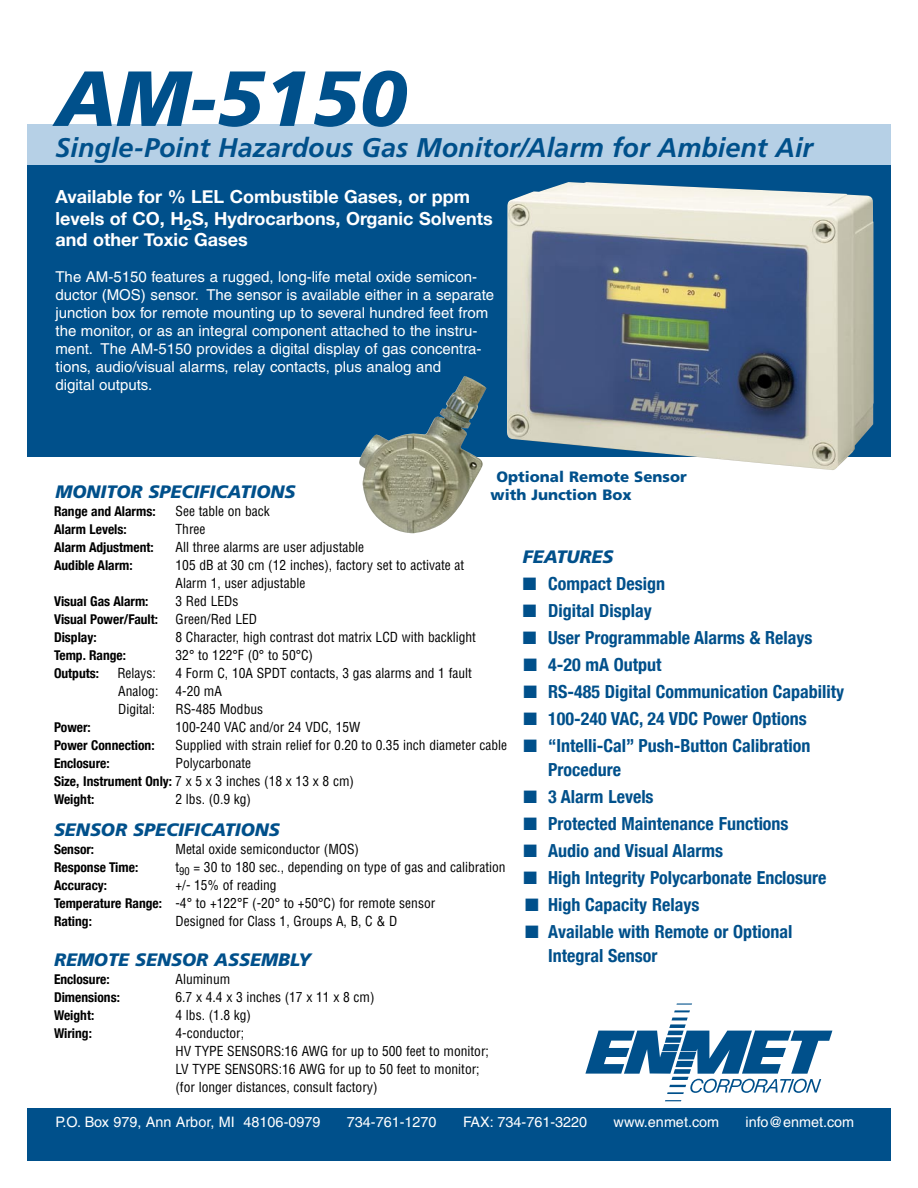
<style>
.page{position:relative;width:918px;height:1188px;background:#fff}
.page>*{position:absolute;margin:0;border:0;box-sizing:border-box;transform-origin:0 0}
.t1{font:italic 900 78px "Frutiger";color:#00508b}
.t2{font:italic 700 27px "Frutiger";color:#00508b}
.t3{font:700 condensed 18px/24px "Helvetica Neue";color:#00508b}
.t4{font:700 18px/21.6px "Helvetica Neue";color:#fff}
.t5{font:italic 900 18px "Frutiger";color:#00508b}
.t6{font:15px/18px "Helvetica";color:#fff}
.t7{font:900 15px/18px "Frutiger";color:#00508b}
.t8{font:14.4px "Helvetica";color:#fff}
.t9{font:condensed 13.5px/18px "Helvetica";color:#000}
.t10{font:700 condensed 13.5px "Helvetica Neue";color:#000}
.s1{font-family:"Helvetica Neue";font-weight:700}
</style>
<div class="page">
<svg style="left:665px;top:1100px;width:16px;height:1px"></svg>
<svg style="left:585px;top:1018px;width:247px;height:76px"></svg>
<svg style="left:674px;top:1004px;width:18px;height:8px"></svg>
<div style="left:27px;top:1108px;width:864px;height:53px;background:#00508b"></div>
<div style="left:27px;top:162px;width:864px;height:294px;background:#00508b"></div>
<div style="left:27px;top:125px;width:864px;height:40px;background:#b6d0e6"></div>
<img style="left:507px;top:182px;width:367px;height:288px">
<img style="left:358px;top:376px;width:129px;height:157px">
<h1 class="t1" style="left:56px;top:52px;width:353px">AM-5150</h1>
<h2 class="t2" style="left:56px;top:132px;width:759px">Single-Point Hazardous Gas Monitor/Alarm for Ambient Air</h2>
<h3 class="t4" style="left:56px;top:186px;width:439px">Available for % LEL Combustible Gases, or ppm levels of CO, H<sub>2</sub>S, Hydrocarbons, Organic Solvents and other Toxic Gases</h3>
<p class="t6" style="left:56px;top:268px;width:440px">The AM-5150 features a rugged, long-life metal oxide semicon&shy;ductor (MOS) sensor. The sensor is available either in a separate junction box for remote mounting up to several hundred feet from the monitor, or as an integral component attached to the instru&shy;ment. The AM-5150 provides a digital display of gas concentra&shy;tions, audio/visual alarms, relay contacts, plus analog and<br>digital outputs.</p>
<h3 class="t5" style="left:56px;top:481px;width:241px">MONITOR SPECIFICATIONS</h3>
<p class="t7" style="left:491px;top:467px;width:198px;text-indent:6px">Optional Remote Sensor with Junction Box</p>
<p class="t10" style="left:54px;top:503px;width:103px">Range and Alarms:</p>
<p class="t9" style="left:176px;top:502px;width:96px">See table on back</p>
<p class="t10" style="left:54px;top:521px;width:74px">Alarm Levels:</p>
<p class="t9" style="left:176px;top:520px;width:31px">Three</p>
<p class="t10" style="left:54px;top:539px;width:101px">Alarm Adjustment:</p>
<p class="t9" style="left:176px;top:538px;width:190px">All three alarms are user adjustable</p>
<p class="t10" style="left:54px;top:557px;width:80px">Audible Alarm:</p>
<p class="t9" style="left:176px;top:556px;width:290px">105 dB at 30 cm (12 inches), factory set to activate at<br>Alarm 1, user adjustable</p>
<p class="t10" style="left:54px;top:593px;width:96px">Visual Gas Alarm:</p>
<p class="t9" style="left:176px;top:592px;width:64px">3 Red LEDs</p>
<p class="t10" style="left:54px;top:611px;width:106px">Visual Power/Fault:</p>
<p class="t9" style="left:176px;top:610px;width:83px">Green/Red LED</p>
<p class="t10" style="left:54px;top:629px;width:44px">Display:</p>
<p class="t9" style="left:176px;top:628px;width:302px">8 Character, high contrast dot matrix LCD with backlight</p>
<p class="t10" style="left:54px;top:647px;width:74px">Temp. Range:</p>
<p class="t9" style="left:176px;top:646px;width:139px">32° to 122°F (0° to 50°C)</p>
<p class="t10" style="left:54px;top:665px;width:46px">Outputs:</p>
<p class="t9" style="left:117px;top:664px;width:40px">Relays:</p>
<p class="t9" style="left:175px;top:664px;width:298px">4 Form C, 10A SPDT contacts, 3 gas alarms and 1 fault</p>
<p class="t9" style="left:118px;top:682px;width:42px">Analog:</p>
<p class="t9" style="left:176px;top:682px;width:48px">4-20 mA</p>
<p class="t9" style="left:118px;top:700px;width:39px">Digital:</p>
<p class="t9" style="left:176px;top:700px;width:89px">RS-485 Modbus</p>
<p class="t10" style="left:54px;top:719px;width:38px">Power:</p>
<p class="t9" style="left:176px;top:718px;width:186px">100-240 VAC and/or 24 VDC, 15W</p>
<p class="t10" style="left:54px;top:737px;width:102px">Power Connection:</p>
<p class="t9" style="left:176px;top:736px;width:333px">Supplied with strain relief for 0.20 to 0.35 inch diameter cable</p>
<p class="t10" style="left:54px;top:755px;width:57px">Enclosure:</p>
<h3 class="t5" style="left:523px;top:546px;width:92px">FEATURES</h3>
<h3 class="t3" style="left:523px;top:572px;width:144px">■ Compact Design</h3>
<h3 class="t3" style="left:523px;top:599px;width:131px">■ Digital Display</h3>
<h3 class="t3" style="left:523px;top:626px;width:291px">■ User Programmable Alarms &amp; Relays</h3>
<h3 class="t3" style="left:524px;top:653px;width:140px">■ 4-20 mA Output</h3>
<h3 class="t3" style="left:524px;top:680px;width:322px">■ RS-485 Digital Communication Capability</h3>
<h3 class="t3" style="left:524px;top:707px;width:285px">■ 100-240 VAC, 24 VDC Power Options</h3>
<h3 class="t3" style="left:548px;top:734px;width:264px;text-indent:-25px">■ “Intelli-Cal” Push-Button Calibration<br>Procedure</h3>
<h3 class="t3" style="left:524px;top:785px;width:132px">■ 3 Alarm Levels</h3>
<h3 class="t3" style="left:524px;top:812px;width:267px">■ Protected Maintenance Functions</h3>
<h3 class="t3" style="left:524px;top:839px;width:201px">■ Audio and Visual Alarms</h3>
<h3 class="t3" style="left:524px;top:866px;width:305px">■ High Integrity Polycarbonate Enclosure</h3>
<h3 class="t3" style="left:525px;top:893px;width:176px">■ High Capacity Relays</h3>
<h3 class="t3" style="left:548px;top:920px;width:246px;text-indent:-23px">■ Available with Remote or Optional<br>Integral Sensor</h3>
<p class="t9" style="left:54px;top:754px;width:302px;text-indent:122px">Polycarbonate<br><span class="s1">Size, Instrument Only:</span> 7 x 5 x 3 inches (18 x 13 x 8 cm)</p>
<p class="t10" style="left:54px;top:791px;width:42px">Weight:</p>
<p class="t9" style="left:176px;top:790px;width:77px">2 lbs. (0.9 kg)</p>
<h3 class="t5" style="left:54px;top:819px;width:227px">SENSOR SPECIFICATIONS</h3>
<p class="t10" style="left:54px;top:841px;width:42px">Sensor:</p>
<p class="t9" style="left:176px;top:840px;width:185px">Metal oxide semiconductor (MOS)</p>
<p class="t10" style="left:54px;top:859px;width:86px">Response Time:</p>
<p class="t9" style="left:176px;top:858px;width:332px">t<sub>90</sub> = 30 to 180 sec., depending on type of gas and calibration</p>
<p class="t10" style="left:54px;top:877px;width:54px">Accuracy:</p>
<p class="t9" style="left:54px;top:876px;width:383px;text-indent:122px">+/- 15% of reading<br><span class="s1">Temperature Range:</span> -4° to +122°F (-20° to +50°C) for remote sensor</p>
<p class="t10" style="left:54px;top:913px;width:39px">Rating:</p>
<p class="t9" style="left:176px;top:912px;width:224px">Designed for Class 1, Groups A, B, C &amp; D</p>
<h3 class="t5" style="left:54px;top:949px;width:259px">REMOTE SENSOR ASSEMBLY</h3>
<p class="t10" style="left:54px;top:971px;width:57px">Enclosure:</p>
<p class="t9" style="left:176px;top:970px;width:56px">Aluminum</p>
<p class="t10" style="left:54px;top:989px;width:67px">Dimensions:</p>
<p class="t9" style="left:176px;top:988px;width:201px">6.7 x 4.4 x 3 inches (17 x 11 x 8 cm)</p>
<p class="t10" style="left:54px;top:1007px;width:42px">Weight:</p>
<p class="t9" style="left:176px;top:1006px;width:77px">4 lbs. (1.8 kg)</p>
<p class="t10" style="left:54px;top:1025px;width:39px">Wiring:</p>
<p class="t9" style="left:176px;top:1024px;width:315px">4-conductor;<br>HV TYPE SENSORS:16 AWG for up to 500 feet to monitor; LV TYPE SENSORS:16 AWG for up to 50 feet to monitor; (for longer distances, consult factory)</p>
<p class="t8" style="left:56px;top:1113px;width:266px">P.O. Box 979, Ann Arbor, MI 48106-0979</p>
<p class="t8" style="left:347px;top:1113px;width:91px">734-761-1270</p>
<p class="t8" style="left:463px;top:1113px;width:126px">FAX: 734-761-3220</p>
<p class="t8" style="left:614px;top:1113px;width:107px">www.enmet.com</p>
<p class="t8" style="left:746px;top:1113px;width:110px">info@enmet.com</p>
</div>
